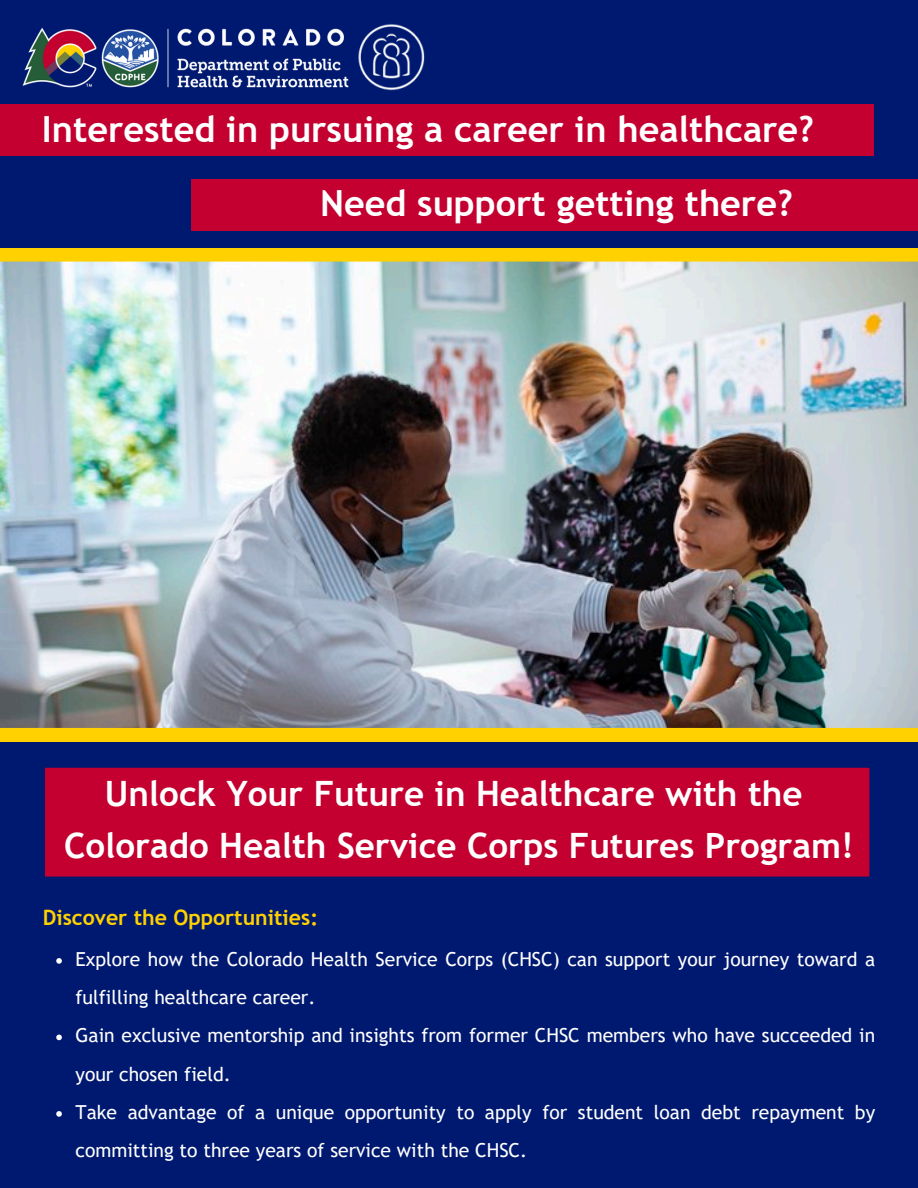
<style>
.page{position:relative;width:918px;height:1188px;background:#001970}
.page>*{position:absolute;margin:0;border:0;box-sizing:border-box;transform-origin:0 0}
.t1{font:700 36px "Trebuchet MS";color:#fff}
.t2{font:700 34.95px/51.8px "Trebuchet MS";color:#fff;text-align:center}
.t3{font:700 21.3px "Trebuchet MS";color:#ffd100}
.t4{font:19.35px/38.2px "Trebuchet MS";color:#fff}
</style>
<div class="page">
<img style="left:0;top:248px;width:918px;height:493px">
<div style="left:0;top:105px;width:873px;height:51px;background:#c3002f"></div>
<img style="left:22px;top:28px;width:327px;height:59px">
<div style="left:192px;top:179px;width:726px;height:52px;background:#c3002f"></div>
<div style="left:44px;top:767px;width:826px;height:110px;background:#c3002f"></div>
<svg style="left:56px;top:958px;width:6px;height:6px"></svg>
<svg style="left:56px;top:1035px;width:6px;height:5px"></svg>
<svg style="left:56px;top:1111px;width:6px;height:6px"></svg>
<img style="left:358px;top:24px;width:67px;height:67px">
<h1 class="t1" style="left:42px;top:108px;width:774px">Interested in pursuing a career in healthcare?</h1>
<h1 class="t1" style="left:320px;top:182px;width:474px">Need support getting there?</h1>
<p class="t2" style="left:64px;top:768px;width:791px">Unlock Your Future in Healthcare with the<br>Colorado Health Service Corps Futures Program!</p>
<h1 class="t3" style="left:43px;top:905px;width:277px">Discover the Opportunities:</h1>
<h2 class="t4" style="left:76px;top:940px;width:801px">Explore how the Colorado Health Service Corps (CHSC) can support your journey toward a fulfilling healthcare career.</h2>
<p class="t4" style="left:76px;top:1016px;width:801px">Gain exclusive mentorship and insights from former CHSC members who have succeeded in your chosen field.</p>
<p class="t4" style="left:76px;top:1093px;width:801px">Take advantage of a unique opportunity to apply for student loan debt repayment by committing to three years of service with the CHSC.</p>
</div>
